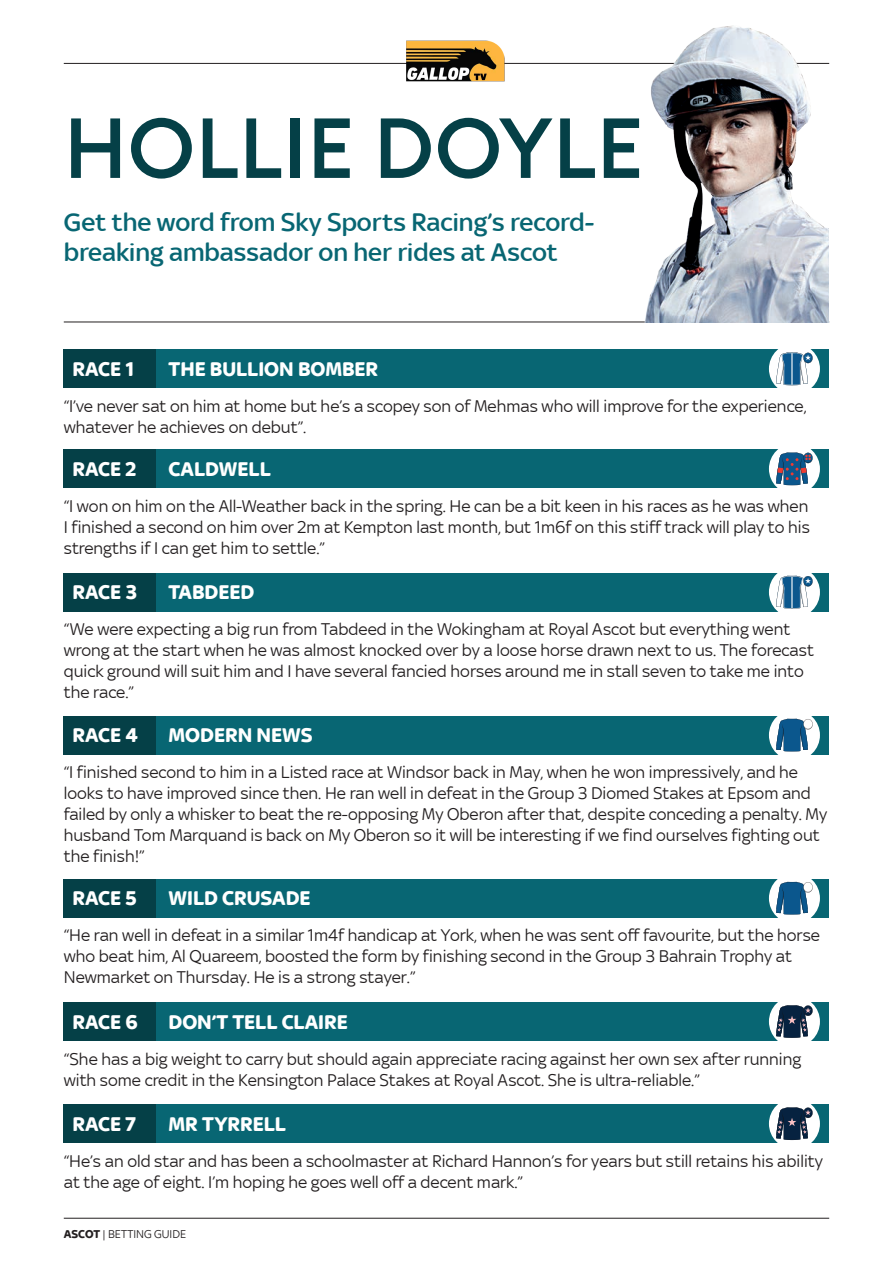
<style>
.page{position:relative;width:893px;height:1263px;background:#fff}
.page>*{position:absolute;margin:0;border:0;box-sizing:border-box;transform-origin:0 0}
.t1{font:500 83.7px "S Sports D";color:#054047}
.t2{font:500 27px/30px "Sky Text";color:#086673}
.t3{font:700 21px "Sky Text";color:#fff}
.t4{font:18px/21px "Sky Text";color:#231f20}
.t5{font:12px "Sky Text";color:#231f20}
.s1{font-weight:700}
</style>
<div class="page">
<hr style="left:64px;top:63px;width:765px;height:1px;background:#231f20">
<hr style="left:64px;top:1218px;width:765px;height:1px;background:#231f20">
<hr style="left:64px;top:322px;width:765px;height:1px;background:#231f20">
<img style="left:622px;top:25px;width:206px;height:297px">
<div style="left:64px;top:350px;width:765px;height:38px;background:#086673"></div>
<div style="left:64px;top:350px;width:92px;height:38px;background:#054047"></div>
<div style="left:769px;top:343px;width:51px;height:51px;background:#fff;border-radius:50%"></div>
<svg style="left:776px;top:352px;width:37px;height:33px"></svg>
<div style="left:64px;top:1002px;width:765px;height:39px;background:#086673"></div>
<div style="left:64px;top:1002px;width:92px;height:39px;background:#054047"></div>
<div style="left:769px;top:996px;width:51px;height:51px;background:#fff;border-radius:50%"></div>
<svg style="left:776px;top:1005px;width:37px;height:33px"></svg>
<div style="left:64px;top:1104px;width:765px;height:39px;background:#086673"></div>
<div style="left:64px;top:1104px;width:92px;height:39px;background:#054047"></div>
<div style="left:769px;top:1098px;width:51px;height:51px;background:#fff;border-radius:50%"></div>
<svg style="left:776px;top:1107px;width:37px;height:33px"></svg>
<div style="left:64px;top:450px;width:765px;height:38px;background:#086673"></div>
<div style="left:64px;top:450px;width:92px;height:38px;background:#054047"></div>
<div style="left:769px;top:443px;width:51px;height:51px;background:#fff;border-radius:50%"></div>
<svg style="left:776px;top:452px;width:37px;height:33px"></svg>
<div style="left:64px;top:879px;width:765px;height:38px;background:#086673"></div>
<div style="left:64px;top:879px;width:92px;height:38px;background:#054047"></div>
<div style="left:769px;top:873px;width:51px;height:51px;background:#fff;border-radius:50%"></div>
<svg style="left:776px;top:882px;width:37px;height:32px"></svg>
<div style="left:64px;top:573px;width:765px;height:38px;background:#086673"></div>
<div style="left:64px;top:573px;width:92px;height:38px;background:#054047"></div>
<div style="left:769px;top:567px;width:51px;height:51px;background:#fff;border-radius:50%"></div>
<svg style="left:776px;top:576px;width:37px;height:32px"></svg>
<div style="left:64px;top:716px;width:765px;height:38px;background:#086673"></div>
<div style="left:64px;top:716px;width:92px;height:38px;background:#054047"></div>
<div style="left:769px;top:710px;width:51px;height:51px;background:#fff;border-radius:50%"></div>
<svg style="left:776px;top:719px;width:37px;height:32px"></svg>
<img style="left:402px;top:40px;width:107px;height:42px">
<h1 class="t1" style="left:64px;top:98px;width:581px">HOLLIE DOYLE</h1>
<h2 class="t2" style="left:64px;top:207px;width:532px">Get the word from Sky Sports Racing’s record&shy;breaking ambassador on her rides at Ascot</h2>
<p class="t3" style="left:73px;top:357px;width:64px">RACE 1</p>
<p class="t3" style="left:169px;top:357px;width:211px">THE BULLION BOMBER</p>
<p class="t4" style="left:64px;top:395px;width:744px">“I’ve never sat on him at home but he’s a scopey son of Mehmas who will improve for the experience, whatever he achieves on debut”.</p>
<p class="t3" style="left:73px;top:457px;width:65px">RACE 2</p>
<p class="t3" style="left:169px;top:457px;width:104px">CALDWELL</p>
<p class="t4" style="left:64px;top:495px;width:748px;text-align:justify">“I won on him on the All-Weather back in the spring. He can be a bit keen in his races as he was when I finished a second on him over 2m at Kempton last month, but 1m6f on this stiff track will play to his strengths if I can get him to settle.”</p>
<p class="t3" style="left:73px;top:580px;width:66px">RACE 3</p>
<p class="t3" style="left:169px;top:580px;width:87px">TABDEED</p>
<p class="t4" style="left:64px;top:619px;width:752px">“We were expecting a big run from Tabdeed in the Wokingham at Royal Ascot but everything went wrong at the start when he was almost knocked over by a loose horse drawn next to us. The forecast quick ground will suit him and I have several fancied horses around me in stall seven to take me into the race.”</p>
<p class="t3" style="left:73px;top:723px;width:67px">RACE 4</p>
<p class="t3" style="left:169px;top:723px;width:145px">MODERN NEWS</p>
<p class="t4" style="left:64px;top:762px;width:765px">“I finished second to him in a Listed race at Windsor back in May, when he won impressively, and he looks to have improved since then. He ran well in defeat in the Group 3 Diomed Stakes at Epsom and failed by only a whisker to beat the re-opposing My Oberon after that, despite conceding a penalty. My husband Tom Marquand is back on My Oberon so it will be interesting if we find ourselves fighting out the finish!”</p>
<p class="t3" style="left:73px;top:886px;width:66px">RACE 5</p>
<p class="t3" style="left:169px;top:886px;width:143px">WILD CRUSADE</p>
<p class="t4" style="left:64px;top:925px;width:758px">“He ran well in defeat in a similar 1m4f handicap at York, when he was sent off favourite, but the horse who beat him, Al Quareem, boosted the form by finishing second in the Group 3 Bahrain Trophy at<br>Newmarket on Thursday. He is a strong stayer.”</p>
<p class="t3" style="left:73px;top:1010px;width:67px">RACE 6</p>
<p class="t3" style="left:169px;top:1010px;width:181px">DON’T TELL CLAIRE</p>
<p class="t4" style="left:64px;top:1048px;width:739px">“She has a big weight to carry but should again appreciate racing against her own sex after running with some credit in the Kensington Palace Stakes at Royal Ascot. She is ultra-reliable.”</p>
<p class="t3" style="left:73px;top:1112px;width:65px">RACE 7</p>
<p class="t3" style="left:169px;top:1112px;width:119px">MR TYRRELL</p>
<p class="t4" style="left:64px;top:1150px;width:760px">“He’s an old star and has been a schoolmaster at Richard Hannon’s for years but still retains his ability at the age of eight. I’m hoping he goes well off a decent mark.”</p>
<p class="t5" style="left:64px;top:1227px;width:124px"><span class="s1">ASCOT</span> | BETTING GUIDE</p>
</div>
